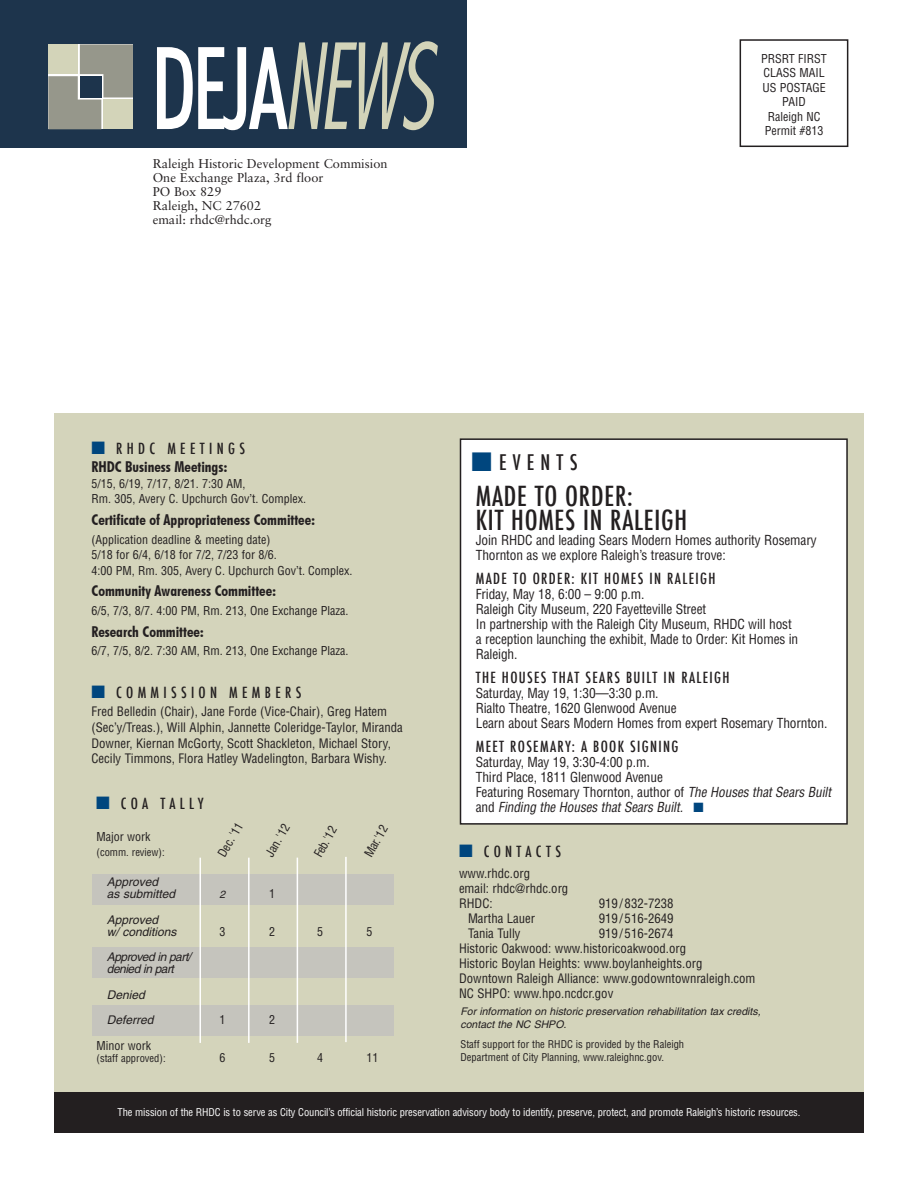
<style>
.page{position:relative;width:918px;height:1188px;background:#fff}
.page>*{position:absolute;margin:0;border:0;box-sizing:border-box;transform-origin:0 0}
.t1{font:114.9px "Futuri Condensed SW";color:#fff;scale:.8 1}
.t2{font:500 condensed 27px/23.4px "Futura";letter-spacing:.03em;color:#231f20}
.t3{font:500 condensed 21px "Futura";letter-spacing:.29em;color:#231f20}
.t4{font:700 15px "Futuri Condensed SW";color:#231f20}
.t5{font:500 condensed 15px "Futura";letter-spacing:.09em;color:#231f20}
.t6{font:500 condensed 15px "Futura";letter-spacing:.29em;color:#231f20}
.t7{font:500 condensed 15px "Futura";letter-spacing:.285em;color:#231f20}
.t8{font:condensed 13.5px/15px "Helvetica";letter-spacing:-.01em;color:#231f20}
.t9{font:condensed 12.75px/15px "Helvetica";color:#231f20}
.t10{font:12.75px/14.1px "Sabon";color:#231f20}
.t11{font:condensed 12px/14.4px "Helvetica";color:#231f20}
.t12{font:italic 12px/12px "Helvetica";color:#231f20}
.t13{font:italic 12px/12px "Helvetica";letter-spacing:-.04em;color:#231f20}
.t14{font:condensed 10.5px "Helvetica";letter-spacing:-.01em;color:#fff}
.t15{font:condensed 10.5px/12.6px "Helvetica";color:#231f20}
.t16{font:italic 10.5px/12.6px "Helvetica";color:#231f20}
.s1{font-family:"Futura";font-weight:300;font-style:italic;font-stretch:condensed;color:#d3d4b9}
.s2{font-style:italic}
</style>
<div class="page">
<div style="left:54px;top:413px;width:810px;height:719px;background:#d4d4bb"></div>
<div style="left:54px;top:1092px;width:810px;height:41px;background:#231f20"></div>
<div style="left:93px;top:874px;width:301px;height:31px;background:#c5c4bd"></div>
<div style="left:93px;top:947px;width:301px;height:31px;background:#c5c4bd"></div>
<div style="left:93px;top:1005px;width:301px;height:31px;background:#c5c4bd"></div>
<hr style="left:200px;top:858px;width:1px;height:185px;background:#fff">
<hr style="left:248px;top:858px;width:2px;height:185px;background:#fff">
<hr style="left:297px;top:858px;width:1px;height:185px;background:#fff">
<hr style="left:345px;top:857px;width:2px;height:185px;background:#fff">
<div style="left:740px;top:39px;width:108px;height:108px;border:2px solid #231f20"></div>
<div style="left:0;top:0;width:466px;height:148px;background:#1d344c"></div>
<svg style="left:48px;top:44px;width:85px;height:85px;background:#9e9f94"></svg>
<div style="left:48px;top:44px;width:30px;height:30px;background:#d3d4b9"></div>
<div style="left:80px;top:76px;width:21px;height:22px;background:#1d344c"></div>
<div style="left:103px;top:100px;width:30px;height:29px;background:#d3d4b9"></div>
<div style="left:460px;top:439px;width:387px;height:385px;background:#fff"></div>
<div style="left:460px;top:438px;width:388px;height:387px;border:2px solid #231f20"></div>
<h1 class="t1" style="left:151px;top:18px;width:354px">DEJA<span class="s1">NEWS</span></h1>
<p class="t10" style="left:153px;top:156px;width:236px">Raleigh Historic Development Commision<br>One Exchange Plaza, 3rd floor<br>PO Box 829<br>Raleigh, NC 27602<br>email: rhdc@rhdc.org</p>
<p class="t11" style="left:761px;top:51px;width:67px;text-align:center">PRSRT FIRST<br>CLASS MAIL<br>US POSTAGE<br>PAID<br>Raleigh NC<br>Permit #813</p>
<p class="t6" style="left:116px;top:438px;width:130px">RHDC MEETINGS</p>
<p class="t4" style="left:91px;top:457px;width:138px">RHDC Business Meetings:</p>
<p class="t11" style="left:92px;top:475px;width:216px;line-height:15.6px">5/15, 6/19, 7/17, 8/21. 7:30 AM,<br>Rm. 305, Avery C. Upchurch Gov’t. Complex.</p>
<p class="t4" style="left:92px;top:510px;width:225px">Certificate of Appropriateness Committee:</p>
<p class="t11" style="left:92px;top:531px;width:263px;line-height:15.6px">(Application deadline &amp; meeting date)<br>5/18 for 6/4, 6/18 for 7/2, 7/23 for 8/6.<br>4:00 PM, Rm. 305, Avery C. Upchurch Gov’t. Complex.</p>
<p class="t4" style="left:92px;top:581px;width:186px">Community Awareness Committee:</p>
<p class="t11" style="left:92px;top:603px;width:259px">6/5, 7/3, 8/7. 4:00 PM, Rm. 213, One Exchange Plaza.</p>
<p class="t4" style="left:92px;top:621px;width:114px">Research Committee:</p>
<p class="t11" style="left:92px;top:643px;width:259px">6/7, 7/5, 8/2. 7:30 AM, Rm. 213, One Exchange Plaza.</p>
<p class="t6" style="left:116px;top:683px;width:187px">COMMISSION MEMBERS</p>
<p class="t9" style="left:92px;top:704px;width:313px;line-height:15.6px">Fred Belledin (Chair), Jane Forde (Vice-Chair), Greg Hatem (Sec’y/Treas.), Will Alphin, Jannette Coleridge-Taylor, Miranda Downer, Kiernan McGorty, Scott Shackleton, Michael Story, Cecily Timmons, Flora Hatley Wadelington, Barbara Wishy.</p>
<p class="t7" style="left:121px;top:794px;width:85px">COA TALLY</p>
<p class="t11" style="left:97px;top:829px;width:55px">Major work</p>
<p class="t15" style="left:97px;top:846px;width:70px">(comm. review):</p>
<p class="t12" style="left:107px;top:876px;width:70px">Approved<br>as submitted</p>
<p class="t11" style="left:215px;top:852px;width:39px;rotate:-60deg">Dec. '11</p>
<p class="t11" style="left:262px;top:852px;width:38px;rotate:-60deg">Jan. '12</p>
<p class="t16" style="left:220px;top:888px;width:7px">2</p>
<p class="t11" style="left:269px;top:886px;width:7px">1</p>
<p class="t11" style="left:311px;top:852px;width:35px;rotate:-60deg">Feb.'12</p>
<p class="t11" style="left:361px;top:852px;width:36px;rotate:-60deg">Mar.'12</p>
<p class="t12" style="left:107px;top:913px;width:71px">Approved<br>w/ conditions</p>
<p class="t11" style="left:220px;top:924px;width:7px">3</p>
<p class="t11" style="left:269px;top:924px;width:7px">2</p>
<p class="t11" style="left:317px;top:924px;width:7px">5</p>
<p class="t11" style="left:367px;top:924px;width:7px">5</p>
<p class="t13" style="left:107px;top:951px;width:86px">Approved in part/ denied in part</p>
<p class="t12" style="left:107px;top:982px;width:48px;line-height:25.5px">Denied<br>Deferred</p>
<p class="t11" style="left:220px;top:1012px;width:7px">1</p>
<p class="t11" style="left:269px;top:1012px;width:7px">2</p>
<p class="t11" style="left:97px;top:1038px;width:56px">Minor work</p>
<p class="t15" style="left:97px;top:1051px;width:71px">(staff approved):</p>
<p class="t11" style="left:220px;top:1050px;width:7px">6</p>
<p class="t11" style="left:269px;top:1050px;width:7px">5</p>
<p class="t11" style="left:317px;top:1050px;width:7px">4</p>
<p class="t11" style="left:367px;top:1050px;width:13px">11</p>
<h3 class="t3" style="left:499px;top:448px;width:80px">EVENTS</h3>
<h2 class="t2" style="left:476px;top:485px;width:213px">MADE TO ORDER:<br>KIT HOMES IN RALEIGH</h2>
<p class="t8" style="left:476px;top:532px;width:343px">Join RHDC and leading Sears Modern Homes authority Rosemary<br>Thornton as we explore Raleigh’s treasure trove:</p>
<p class="t5" style="left:476px;top:569px;width:241px">MADE TO ORDER: KIT HOMES IN RALEIGH</p>
<p class="t8" style="left:476px;top:586px;width:324px">Friday, May 18, 6:00 – 9:00 p.m.<br>Raleigh City Museum, 220 Fayetteville Street<br>In partnership with the Raleigh City Museum, RHDC will host a reception launching the exhibit, Made to Order: Kit Homes in Raleigh.</p>
<p class="t5" style="left:476px;top:668px;width:255px">THE HOUSES THAT SEARS BUILT IN RALEIGH</p>
<p class="t8" style="left:476px;top:685px;width:353px">Saturday, May 19, 1:30—3:30 p.m.<br>Rialto Theatre, 1620 Glenwood Avenue<br>Learn about Sears Modern Homes from expert Rosemary Thornton.</p>
<p class="t5" style="left:476px;top:737px;width:204px">MEET ROSEMARY: A BOOK SIGNING</p>
<p class="t8" style="left:476px;top:754px;width:360px">Saturday, May 19, 3:30-4:00 p.m.<br>Third Place, 1811 Glenwood Avenue<br>Featuring Rosemary Thornton, author of <span class="s2">The Houses thatSears Built </span>a n d <span class="s2">Finding the Houses thatSears Built.</span></p>
<p class="t6" style="left:484px;top:842px;width:79px">CONTACTS</p>
<p class="t9" style="left:459px;top:865px;width:111px">www.rhdc.org<br>email: rhdc@rhdc.org<br>RHDC:</p>
<p class="t9" style="left:599px;top:895px;width:76px">919/ 832-7238</p>
<p class="t9" style="left:468px;top:910px;width:69px">Martha Lauer</p>
<p class="t9" style="left:599px;top:910px;width:76px">919/516-2649</p>
<p class="t9" style="left:468px;top:925px;width:54px">Tania Tully</p>
<p class="t9" style="left:459px;top:925px;width:298px;text-indent:140px">919/ 516-2674<br>Historic Oakwood: www.historicoakwood.org<br>Historic Boylan Heights: www.boylanheights.org Downtown Raleigh Alliance: www.godowntownraleigh.com NC SHPO: www.hpo.ncdcr.gov</p>
<p class="t16" style="left:460px;top:1005px;width:302px">For information on historic preservation rehabilitation tax credits, contact the NC SHPO.</p>
<p class="t15" style="left:461px;top:1038px;width:225px">Staff support for the RHDC is provided by the Raleigh<br>Department of City Planning, www.raleighnc.gov.</p>
<p class="t14" style="left:118px;top:1105px;width:684px">The mission of the RHDC is to serve as City Council’s official historic preservation advisory body to identify, preserve, protect, and promote Raleigh’s historic resources.</p>
</div>
